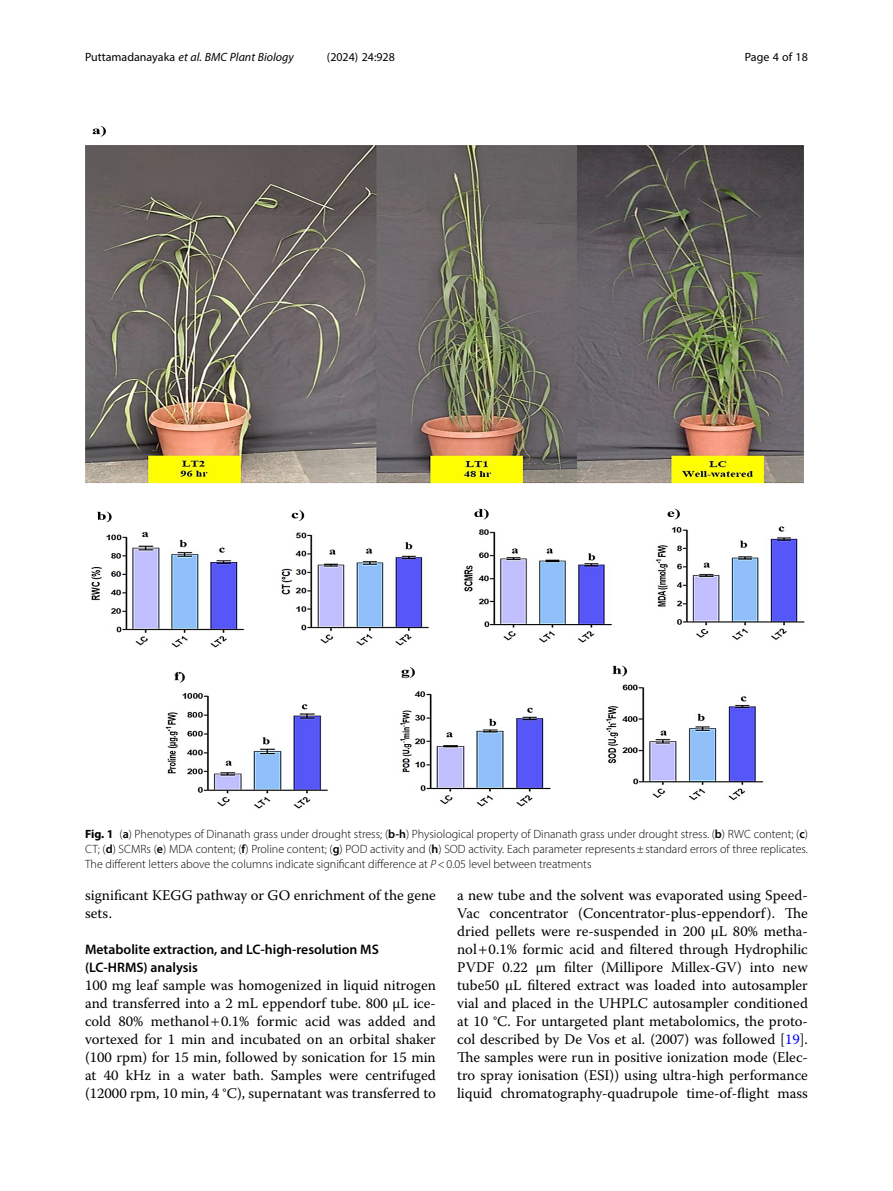
<style>
.page{position:relative;width:893px;height:1191px;background:#fff}
.page>*{position:absolute;margin:0;border:0;box-sizing:border-box;transform-origin:0 0}
.Body_Text{font:14.7px/18px "Warnock Pro";color:#000;text-align:justify}
.Head_2{font:600 13.8px/18px "Myriad Pro";color:#000}
.Figure_Caption{font:300 12px/15px "Myriad Pro";color:#000;text-align:justify}
.t1{font:italic 12px "Myriad Pro";color:#000}
.t2{font:12px "Myriad Pro";color:#000}
.s1{font-style:normal}
.s2{font-weight:700}
.s3{font-weight:600}
.s4{font-style:italic}
.s5{color:#00f}
</style>
<div class="page">
<img style="left:85px;top:126px;width:720px;height:683px">
<p class="t1" style="left:85px;top:50px;width:210px"><span class="s1">Puttamadanayaka</span> et al. BMC Plant Biology</p>
<p class="t2" style="left:327px;top:50px;width:70px">(2024) 24:928</p>
<p class="t2" style="left:745px;top:50px;width:65px">Page 4 of 18</p>
<p class="Figure_Caption" style="left:85px;top:826px;width:724px"><span class="s2">Fig. 1</span> (<span class="s3">a</span>) Phenotypes of Dinanath grass under drought stress; (<span class="s3">b-h</span>) Physiological property of Dinanath grass under drought stress. (<span class="s3">b</span>) RWC content; (<span class="s3">c</span>)<br>CT; (<span class="s3">d</span>) SCMRs (<span class="s3">e</span>) MDA content; (<span class="s3">f</span>) Proline content; (<span class="s3">g</span>) POD activity and (<span class="s3">h</span>) SOD activity. Each parameter represents±standard errors of three replicates.<br>The different letters above the columns indicate significant difference at <span class="s4">P</span>&lt;0.05 level between treatments</p>
<p class="Body_Text" style="left:85px;top:886px;width:352px">significant KEGG pathway or GO enrichment of the gene sets.</p>
<p class="Head_2" style="left:85px;top:940px;width:295px">Metabolite extraction, and LC-high-resolution MS (LC-HRMS) analysis</p>
<p class="Body_Text" style="left:85px;top:976px;width:352px">100 mg leaf sample was homogenized in liquid nitrogen and transferred into a 2 mL eppendorf tube. 800 µL ice&shy;cold 80% methanol 0.1% formic acid was added and vortexed for 1 min and incubated on an orbital shaker (100 rpm) for 15 min, followed by sonication for 15 min at 40 kHz in a water bath. Samples were centrifuged (12000 rpm, 10 min, 4 °C), supernatant was transferred to</p>
<p class="Body_Text" style="left:457px;top:886px;width:352px">a new tube and the solvent was evaporated using Speed-Vac concentrator (Concentrator-plus-eppendorf). The dried pellets were re-suspended in 200 µL 80% metha&shy;nol 0.1% formic acid and filtered through Hydrophilic PVDF 0.22 μm filter (Millipore Millex-GV) into new tube50 µL filtered extract was loaded into autosampler vial and placed in the UHPLC autosampler conditioned at 10 °C. For untargeted plant metabolomics, the proto&shy;col described by De Vos et al. (2007) was followed [<span class="s5">19</span>].<br>The samples were run in positive ionization mode (Elec&shy;tro spray ionisation (ESI)) using ultra-high performance liquid chromatography-quadrupole time-of-flight mass</p>
</div>
